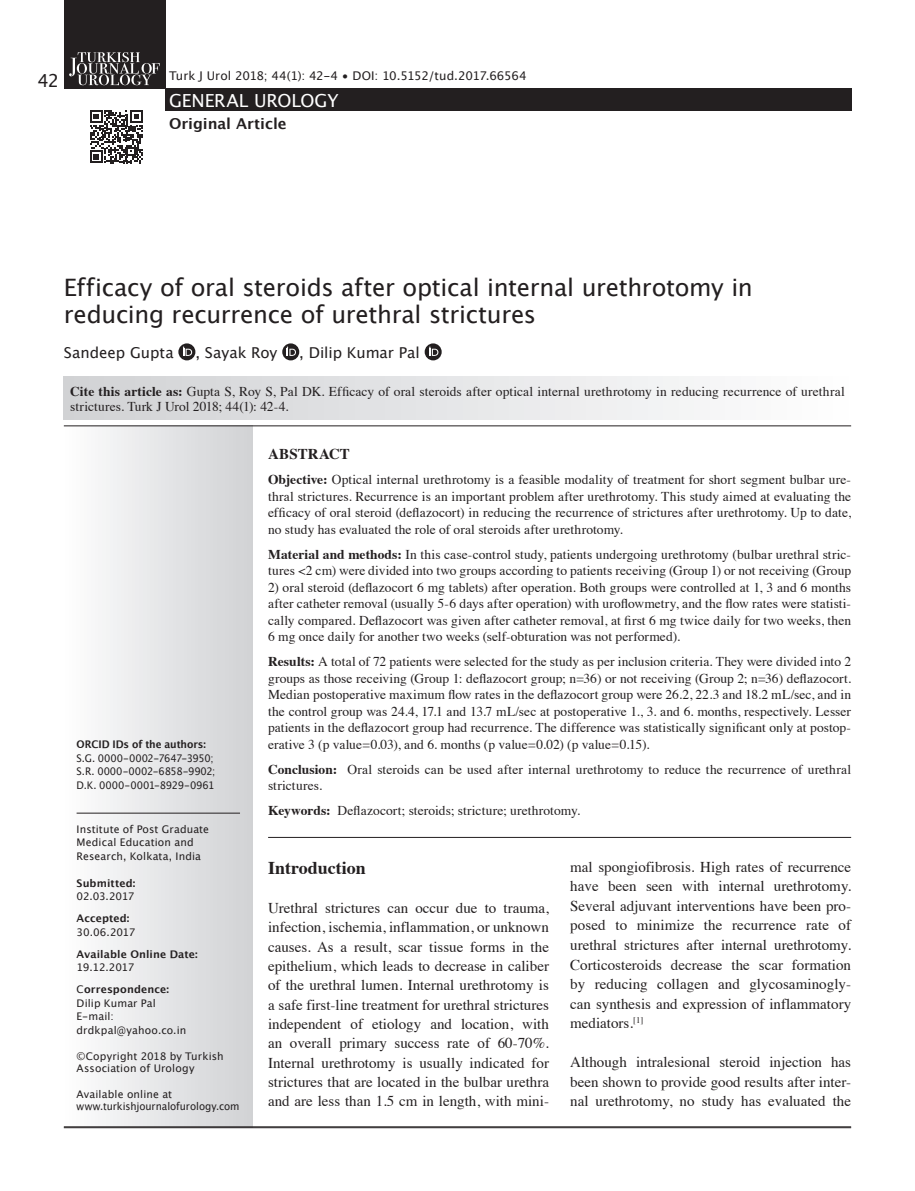
<style>
.page{position:relative;width:915px;height:1191px;background:#fff}
.page>*{position:absolute;margin:0;border:0;box-sizing:border-box;transform-origin:0 0}
.zz_Uroloji_running{font:24px/27px "Lucida Grande";letter-spacing:-.015em;color:#231f20}
.zz_Uroloji_running-2{font:18px "Lucida Grande";letter-spacing:-.01em;color:#fff}
.Normal__Web{font:700 18px "Times";color:#231f20}
.zz_Uroloji_running-3{font:18px "Lucida Grande";color:#231f20}
.Normal__Web-2{font:15px/19.4px "Times";color:#231f20;text-align:justify}
.zz_Uroloji_running-4{font:15px "Lucida Grande";color:#231f20}
.zz_Uroloji_running-5{font:700 15px "Lucida Grande";color:#231f20}
.zz_Uroloji_running-6{font:700 15px "Times";letter-spacing:.01em;color:#231f20}
.zz_Uroloji_running-7{font:13.5px/16.5px "Times";letter-spacing:.005em;color:#231f20}
.zz_Uroloji_running-8{font:12px "Lucida Grande";letter-spacing:-.025em;color:#231f20}
.zz_Uroloji_running-9{font:10.5px/13.5px "Lucida Grande";letter-spacing:.01em;color:#231f20}
.zz_Uroloji_running-10{font:10.5px/13.5px "Lucida Grande";letter-spacing:-.01em;color:#231f20;scale:.95 1}
.zz_Uroloji_running-11{font:700 10.5px "Lucida Grande";letter-spacing:.01em;color:#231f20}
.zz_Uroloji_running-12{font:10.5px "Lucida Grande";letter-spacing:.01em;color:#231f20;scale:.95 1}
.s1{font-weight:700}
.s2{font-weight:400}
</style>
<div class="page">
<div style="left:64px;top:0;width:101px;height:89px;background:#231f20"></div>
<div style="left:165px;top:88px;width:685px;height:23px;background:#231f20"></div>
<svg style="left:69px;top:52px;width:91px;height:33px"></svg>
<svg style="left:90px;top:110px;width:53px;height:53px"></svg>
<div style="left:64px;top:425px;width:189px;height:702px;background:linear-gradient(to right,#fdfdfe,#d0d1d4)"></div>
<hr style="left:64px;top:425px;width:786px;height:1px;background:#231f20">
<hr style="left:64px;top:1127px;width:786px;height:1px;background:#231f20">
<hr style="left:64px;top:1126px;width:786px;height:1px;background:#231f20">
<div style="left:64px;top:377px;width:786px;height:42px;background:linear-gradient(to right,#d0d1d4,#fdfefe)"></div>
<hr style="left:77px;top:812px;width:163px;height:1px;background:#231f20">
<hr style="left:268px;top:837px;width:582px;height:1px;background:#231f20">
<div style="left:178px;top:343px;width:17px;height:17px;background:#231f20;border-radius:50%"></div>
<svg style="left:183px;top:346px;width:9px;height:10px"></svg>
<svg style="left:282px;top:343px;width:17px;height:17px"></svg>
<svg style="left:287px;top:346px;width:9px;height:10px"></svg>
<svg style="left:424px;top:343px;width:17px;height:17px"></svg>
<svg style="left:429px;top:346px;width:9px;height:10px"></svg>
<p class="zz_Uroloji_running-3" style="left:37px;top:70px;width:23px">42</p>
<p class="zz_Uroloji_running-8" style="left:169px;top:69px;width:359px">Turk J Urol 2018; 44(1): 42-4 • DOI: 10.5152/tud.2017.66564</p>
<p class="zz_Uroloji_running-2" style="left:169px;top:90px;width:171px">GENERAL UROLOGY</p>
<p class="zz_Uroloji_running-5" style="left:169px;top:112px;width:119px">Original Article</p>
<p class="zz_Uroloji_running" style="left:64px;top:275px;width:690px">Efficacy of oral steroids after optical internal urethrotomy in reducing recurrence of urethral strictures</p>
<p class="zz_Uroloji_running-4" style="left:64px;top:344px;width:111px">Sandeep Gupta</p>
<p class="zz_Uroloji_running-4" style="left:195px;top:344px;width:84px">, Sayak Roy</p>
<p class="zz_Uroloji_running-4" style="left:299px;top:344px;width:122px">, Dilip Kumar Pal</p>
<p class="zz_Uroloji_running-7" style="left:70px;top:382px;width:775px;line-height:15px"><span class="s1">Cite this article as:</span> Gupta S, Roy S, Pal DK. Efficacy of oral steroids after optical internal urethrotomy in reducing recurrence of urethral strictures. Turk J Urol 2018; 44(1): 42-4.</p>
<p class="zz_Uroloji_running-10" style="left:77px;top:738px;width:148px"><span class="s1">ORCID IDs of the authors:<br></span>S.G. 0000-0002-7647-3950;<br>S.R. 0000-0002-6858-9902;<br>D.K. 0000-0001-8929-0961</p>
<p class="zz_Uroloji_running-9" style="left:77px;top:822px;width:134px">Institute of Post Graduate<br>Medical Education and<br>Research, Kolkata, India</p>
<p class="zz_Uroloji_running-11" style="left:77px;top:874px;width:60px">Submitted:</p>
<p class="zz_Uroloji_running-9" style="left:77px;top:889px;width:59px">02.03.2017</p>
<p class="zz_Uroloji_running-11" style="left:77px;top:909px;width:54px">Accepted:</p>
<p class="zz_Uroloji_running-9" style="left:77px;top:925px;width:60px">30.06.2017</p>
<p class="zz_Uroloji_running-11" style="left:77px;top:945px;width:123px">Available Online Date:</p>
<p class="zz_Uroloji_running-9" style="left:77px;top:960px;width:59px">19.12.2017</p>
<p class="zz_Uroloji_running-11" style="left:77px;top:980px;width:94px"><span class="s2">C</span>orrespondence:</p>
<p class="zz_Uroloji_running-9" style="left:77px;top:996px;width:81px">Dilip Kumar Pal</p>
<p class="zz_Uroloji_running-9" style="left:77px;top:1009px;width:111px">E-mail: drdkpal@yahoo.co.in</p>
<p class="zz_Uroloji_running-9" style="left:77px;top:1049px;width:148px;line-height:12.6px">©Copyright 2018 by Turkish<br>Association of Urology</p>
<p class="zz_Uroloji_running-9" style="left:77px;top:1087px;width:97px">Available online at</p>
<p class="zz_Uroloji_running-12" style="left:77px;top:1100px;width:173px">www.turkishjournalofurology.com</p>
<p class="zz_Uroloji_running-6" style="left:268px;top:440px;width:83px">ABSTRACT</p>
<p class="zz_Uroloji_running-7" style="left:268px;top:470px;width:584px;text-align:justify"><span class="s1">Objective:</span> Optical internal urethrotomy is a feasible modality of treatment for short segment bulbar ure&shy;thral strictures. Recurrence is an important problem after urethrotomy. This study aimed at evaluating the efficacy of oral steroid (deflazocort) in reducing the recurrence of strictures after urethrotomy. Up to date, no study has evaluated the role of oral steroids after urethrotomy.</p>
<p class="zz_Uroloji_running-7" style="left:268px;top:545px;width:584px"><span class="s1">Material and methods:</span> In this case-control study, patients undergoing urethrotomy (bulbar urethral stric&shy;tures &lt;2 cm) were divided into two groups according to patients receiving (Group 1) or not receiving (Group</p>
<p class="zz_Uroloji_running-7" style="left:268px;top:578px;width:584px;text-align:justify">2) oral steroid (deflazocort 6 mg tablets) after operation. Both groups were controlled at 1, 3 and 6 months after catheter removal (usually 5-6 days after operation) with uroflowmetry, and the flow rates were statisti&shy;cally compared. Deflazocort was given after catheter removal, at first 6 mg twice daily for two weeks, then 6 mg once daily for another two weeks (self-obturation was not performed).</p>
<p class="zz_Uroloji_running-7" style="left:268px;top:652px;width:584px;text-align:justify"><span class="s1">Results:</span> A total of 72 patients were selected for the study as per inclusion criteria. They were divided into 2 groups as those receiving (Group 1: deflazocort group; n=36) or not receiving (Group 2; n=36) deflazocort.<br>Median postoperative maximum flow rates in the deflazocort group were 26.2, 22.3 and 18.2 mL/sec, and in the control group was 24.4, 17.1 and 13.7 mL/sec at postoperative 1., 3. and 6. months, respectively. Lesser patients in the deflazocort group had recurrence. The difference was statistically significant only at postop&shy;erative 3 (p value=0.03), and 6. months (p value=0.02) (p value=0.15).</p>
<p class="zz_Uroloji_running-7" style="left:268px;top:760px;width:584px"><span class="s1">Conclusion:</span> Oral steroids can be used after internal urethrotomy to reduce the recurrence of urethral strictures.</p>
<p class="zz_Uroloji_running-7" style="left:268px;top:801px;width:313px"><span class="s1">Keywords:</span> Deflazocort; steroids; stricture; urethrotomy.</p>
<p class="Normal__Web" style="left:268px;top:851px;width:99px">Introduction</p>
<p class="Normal__Web-2" style="left:268px;top:896px;width:282px">Urethral strictures can occur due to trauma, infection, ischemia, inflammation, or unknown causes. As a result, scar tissue forms in the epithelium, which leads to decrease in caliber of the urethral lumen. Internal urethrotomy is a safe first-line treatment for urethral strictures independent of etiology and location, with an overall primary success rate of 60-70%.<br>Internal urethrotomy is usually indicated for strictures that are located in the bulbar urethra and are less than 1.5 cm in length, with mini-</p>
<p class="Normal__Web-2" style="left:570px;top:855px;width:282px">mal spongiofibrosis. High rates of recurrence have been seen with internal urethrotomy.<br>Several adjuvant interventions have been pro&shy;posed to minimize the recurrence rate of urethral strictures after internal urethrotomy.<br>Corticosteroids decrease the scar formation by reducing collagen and glycosaminogly&shy;can synthesis and expression of inflammatory mediators.<sup>[1]</sup></p>
<p class="Normal__Web-2" style="left:570px;top:1051px;width:282px">Although intralesional steroid injection has been shown to provide good results after inter&shy;nal urethrotomy, no study has evaluated the</p>
</div>
